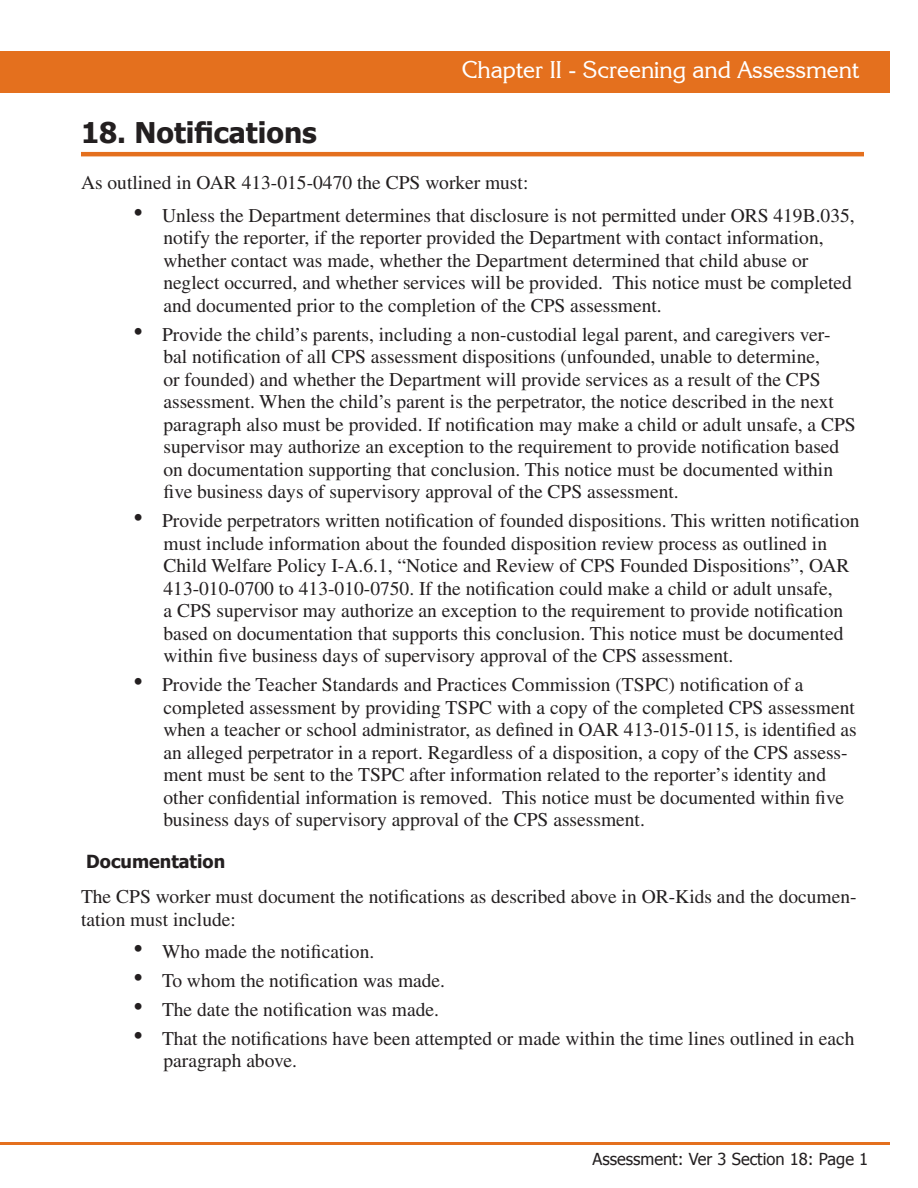
<style>
.page{position:relative;width:918px;height:1188px;background:#fff}
.page>*{position:absolute;margin:0;border:0;box-sizing:border-box;transform-origin:0 0}
.heading_1{font:700 28.5px "Tahoma";color:#231f20}
.t1{font:24px "Korinna IT Cby BT";color:#fff}
.Body_Text{font:19.5px/22.5px "Times";color:#231f20}
.bolded_head_text{font:700 18px "Tahoma";color:#231f20}
.toc1{font:16.5px "Tahoma";color:#231f20}
.s1{font-family:"Arial";font-style:italic;font-size:27px}
</style>
<div class="page">
<div style="left:0;top:52px;width:890px;height:41px;background:#e4701e"></div>
<hr style="left:0;top:1142px;width:890px;height:2px;background:#e4701e">
<hr style="left:81px;top:152px;width:783px;height:4px;background:#e4701e">
<p class="t1" style="left:462px;top:55px;width:399px">Chapter II - Screening and Assessment</p>
<p class="heading_1" style="left:81px;top:113px;width:237px">18. Notifications</p>
<p class="Body_Text" style="left:81px;top:172px;width:449px">As outlined in OAR 413-015-0470 the CPS worker must:</p>
<p class="Body_Text" style="left:164px;top:204px;width:693px;text-indent:-30px"><span class="s1">•</span> Unless the Department determines that disclosure is not permitted under ORS 419B.035, notify the reporter, if the reporter provided the Department with contact information, whether contact was made, whether the Department determined that child abuse or neglect occurred, and whether services will be provided. This notice must be completed and documented prior to the completion of the CPS assessment.</p>
<p class="Body_Text" style="left:164px;top:323px;width:694px;text-indent:-30px"><span class="s1">•</span> Provide the child’s parents, including a non-custodial legal parent, and caregivers ver&shy;bal notification of all CPS assessment dispositions (unfounded, unable to determine,<br>or founded) and whether the Department will provide services as a result of the CPS assessment. When the child’s parent is the perpetrator, the notice described in the next paragraph also must be provided. If notification may make a child or adult unsafe, a CPS supervisor may authorize an exception to the requirement to provide notification based on documentation supporting that conclusion. This notice must be documented within five business days of supervisory approval of the CPS assessment.</p>
<p class="Body_Text" style="left:164px;top:509px;width:698px;text-indent:-30px"><span class="s1">•</span> Provide perpetrators written notification of founded dispositions. This written notification must include information about the founded disposition review process as outlined in Child Welfare Policy I-A.6.1, “Notice and Review of CPS Founded Dispositions”, OAR 413-010-0700 to 413-010-0750. If the notification could make a child or adult unsafe,<br>a CPS supervisor may authorize an exception to the requirement to provide notification based on documentation that supports this conclusion. This notice must be documented within five business days of supervisory approval of the CPS assessment.</p>
<p class="Body_Text" style="left:164px;top:673px;width:695px;text-indent:-30px"><span class="s1">•</span> Provide the Teacher Standards and Practices Commission (TSPC) notification of a completed assessment by providing TSPC with a copy of the completed CPS assessment when a teacher or school administrator, as defined in OAR 413-015-0115, is identified as an alleged perpetrator in a report. Regardless of a disposition, a copy of the CPS assess&shy;ment must be sent to the TSPC after information related to the reporter’s identity and other confidential information is removed. This notice must be documented within five business days of supervisory approval of the CPS assessment.</p>
<p class="bolded_head_text" style="left:86px;top:848px;width:140px">Documentation</p>
<p class="Body_Text" style="left:81px;top:885px;width:777px">The CPS worker must document the notifications as described above in OR-Kids and the documen&shy;tation must include:</p>
<p class="Body_Text" style="left:134px;top:940px;width:242px"><span class="s1">•</span> Who made the notification.</p>
<p class="Body_Text" style="left:134px;top:969px;width:313px"><span class="s1">•</span> To whom the notification was made.</p>
<p class="Body_Text" style="left:134px;top:998px;width:307px"><span class="s1">•</span> The date the notification was made.</p>
<p class="Body_Text" style="left:164px;top:1027px;width:693px;text-indent:-30px"><span class="s1">•</span> That the notifications have been attempted or made within the time lines outlined in each paragraph above.</p>
<p class="toc1" style="left:592px;top:1148px;width:277px">Assessment: Ver 3 Section 18: Page 1</p>
</div>
